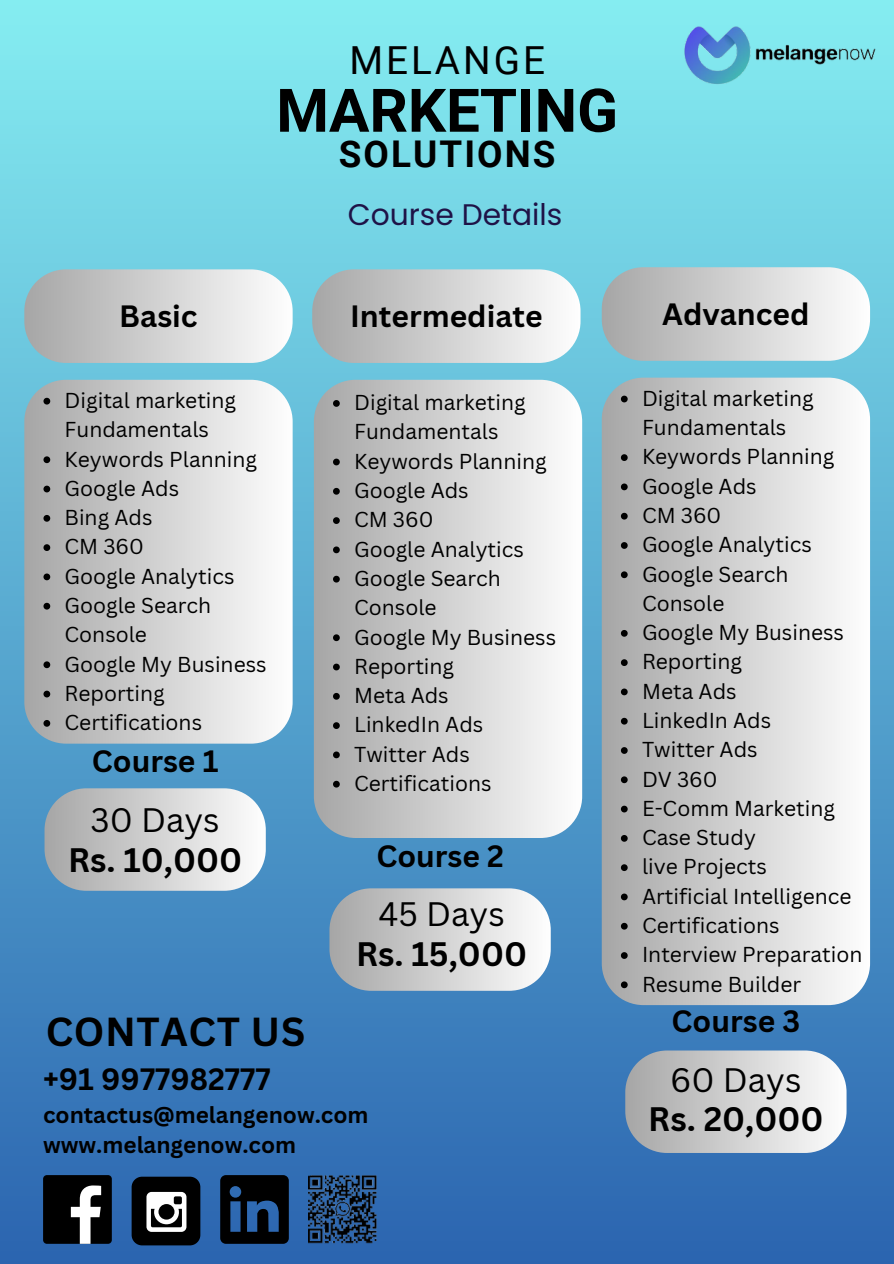
<style>
.page{position:relative;width:894px;height:1264px;background:#fff}
.page>*{position:absolute;margin:0;border:0;box-sizing:border-box;transform-origin:0 0}
.t1{font:700 60.15px "Roboto";color:#000}
.t2{font:700 39.45px "Canva Sans";letter-spacing:.015em;color:#000}
.t3{font:38.7px "Roboto";letter-spacing:.08em;color:#000}
.t4{font:700 36.9px "Roboto";letter-spacing:.055em;color:#000}
.t5{font:700 33px "Canva Sans";color:#000}
.t6{font:33px "Canva Sans";color:#000}
.t7{font:700 30px "Canva Sans";color:#000}
.t8{font:29.7px "Poppins";color:#1f1347}
.t9{font:700 22.5px "Canva Sans";color:#000}
.t10{font:21px/29.2px "Canva Sans";color:#000}
</style>
<div class="page">
<div style="left:0;top:0;width:893px;height:1263px;background:linear-gradient(to bottom,#87eef1,#2c65b0)"></div>
<svg style="left:24px;top:380px;width:268px;height:363px"></svg>
<svg style="left:43px;top:398px;width:7px;height:6px"></svg>
<svg style="left:43px;top:456px;width:7px;height:7px"></svg>
<svg style="left:43px;top:485px;width:7px;height:7px"></svg>
<svg style="left:43px;top:515px;width:7px;height:6px"></svg>
<svg style="left:43px;top:544px;width:7px;height:7px"></svg>
<svg style="left:43px;top:573px;width:7px;height:7px"></svg>
<svg style="left:43px;top:603px;width:7px;height:6px"></svg>
<svg style="left:43px;top:661px;width:7px;height:7px"></svg>
<svg style="left:43px;top:690px;width:7px;height:7px"></svg>
<svg style="left:43px;top:720px;width:7px;height:6px"></svg>
<svg style="left:24px;top:269px;width:268px;height:93px;background:#cbd1d2"></svg>
<svg style="left:601px;top:377px;width:268px;height:628px"></svg>
<svg style="left:620px;top:395px;width:7px;height:7px"></svg>
<svg style="left:620px;top:454px;width:7px;height:7px"></svg>
<svg style="left:620px;top:483px;width:7px;height:7px"></svg>
<svg style="left:620px;top:513px;width:7px;height:6px"></svg>
<svg style="left:620px;top:542px;width:7px;height:7px"></svg>
<svg style="left:620px;top:571px;width:7px;height:7px"></svg>
<svg style="left:620px;top:630px;width:7px;height:6px"></svg>
<svg style="left:620px;top:659px;width:7px;height:7px"></svg>
<svg style="left:620px;top:688px;width:7px;height:7px"></svg>
<svg style="left:620px;top:717px;width:7px;height:7px"></svg>
<svg style="left:620px;top:747px;width:7px;height:7px"></svg>
<svg style="left:620px;top:776px;width:7px;height:7px"></svg>
<svg style="left:620px;top:805px;width:7px;height:7px"></svg>
<svg style="left:620px;top:835px;width:7px;height:6px"></svg>
<svg style="left:620px;top:864px;width:7px;height:7px"></svg>
<svg style="left:620px;top:893px;width:7px;height:7px"></svg>
<svg style="left:620px;top:922px;width:7px;height:7px"></svg>
<svg style="left:620px;top:952px;width:7px;height:6px"></svg>
<svg style="left:620px;top:981px;width:7px;height:7px"></svg>
<svg style="left:601px;top:267px;width:268px;height:93px;background:#cbd1d2"></svg>
<svg style="left:44px;top:788px;width:221px;height:102px;background:#c8cdd1"></svg>
<svg style="left:314px;top:380px;width:268px;height:457px"></svg>
<svg style="left:333px;top:400px;width:7px;height:7px"></svg>
<svg style="left:333px;top:458px;width:7px;height:7px"></svg>
<svg style="left:333px;top:488px;width:7px;height:6px"></svg>
<svg style="left:333px;top:517px;width:7px;height:7px"></svg>
<svg style="left:333px;top:546px;width:7px;height:7px"></svg>
<svg style="left:333px;top:576px;width:7px;height:6px"></svg>
<svg style="left:333px;top:634px;width:7px;height:7px"></svg>
<svg style="left:333px;top:663px;width:7px;height:7px"></svg>
<svg style="left:333px;top:693px;width:7px;height:6px"></svg>
<svg style="left:333px;top:722px;width:7px;height:7px"></svg>
<svg style="left:333px;top:751px;width:7px;height:7px"></svg>
<svg style="left:333px;top:780px;width:7px;height:7px"></svg>
<svg style="left:312px;top:269px;width:268px;height:93px;background:#cbd1d2"></svg>
<svg style="left:329px;top:888px;width:221px;height:102px;background:#c8ccd0"></svg>
<svg style="left:625px;top:1050px;width:221px;height:102px;background:#c7cbd0"></svg>
<img style="left:682px;top:20px;width:193px;height:69px">
<img style="left:308px;top:1175px;width:68px;height:68px">
<div style="left:43px;top:1175px;width:69px;height:68px;background:#000;border-radius:4px"></div>
<svg style="left:71px;top:1185px;width:30px;height:58px"></svg>
<svg style="left:220px;top:1175px;width:69px;height:68px;background:#0b1a2c"></svg>
<div style="left:132px;top:1176px;width:68px;height:69px;background:#000;border-radius:10px"></div>
<svg style="left:146px;top:1191px;width:40px;height:40px"></svg>
<p class="t3" style="left:349px;top:38px;width:197px">MELANGE</p>
<p class="t1" style="left:276px;top:76px;width:343px">MARKETING</p>
<p class="t4" style="left:339px;top:133px;width:218px">SOLUTIONS</p>
<p class="t8" style="left:348px;top:193px;width:216px">Course Details</p>
<p class="t7" style="left:119px;top:295px;width:80px">Basic</p>
<p class="t10" style="left:65px;top:385px;width:173px">Digital marketing<br>Fundamentals</p>
<p class="t10" style="left:65px;top:444px;width:194px">Keywords Planning</p>
<p class="t10" style="left:65px;top:473px;width:116px">Google Ads</p>
<p class="t10" style="left:65px;top:502px;width:89px">Bing Ads</p>
<p class="t10" style="left:65px;top:531px;width:81px">CM 360</p>
<p class="t10" style="left:65px;top:561px;width:171px">Google Analytics</p>
<p class="t10" style="left:65px;top:590px;width:148px">Google Search<br>Console</p>
<p class="t10" style="left:65px;top:648px;width:203px">Google My Business</p>
<p class="t10" style="left:65px;top:678px;width:102px">Reporting</p>
<p class="t10" style="left:65px;top:707px;width:139px">Certifications</p>
<p class="t7" style="left:92px;top:739px;width:128px">Course 1</p>
<p class="t6" style="left:90px;top:796px;width:131px">30 Days</p>
<p class="t5" style="left:68px;top:836px;width:176px">Rs. 10,000</p>
<p class="t7" style="left:350px;top:295px;width:194px">Intermediate</p>
<p class="t10" style="left:354px;top:387px;width:173px">Digital marketing<br>Fundamentals</p>
<p class="t10" style="left:354px;top:446px;width:194px">Keywords Planning</p>
<p class="t10" style="left:354px;top:475px;width:116px">Google Ads</p>
<p class="t10" style="left:354px;top:504px;width:81px">CM 360</p>
<p class="t10" style="left:354px;top:534px;width:171px">Google Analytics</p>
<p class="t10" style="left:354px;top:563px;width:148px">Google Search<br>Console</p>
<p class="t10" style="left:354px;top:621px;width:203px">Google My Business</p>
<p class="t10" style="left:354px;top:651px;width:102px">Reporting</p>
<p class="t10" style="left:354px;top:680px;width:96px">Meta Ads</p>
<p class="t10" style="left:354px;top:709px;width:131px">LinkedIn Ads</p>
<p class="t10" style="left:354px;top:739px;width:117px">Twitter Ads</p>
<p class="t10" style="left:354px;top:768px;width:139px">Certifications</p>
<p class="t7" style="left:376px;top:834px;width:129px">Course 2</p>
<p class="t6" style="left:378px;top:891px;width:128px">45 Days</p>
<p class="t5" style="left:356px;top:930px;width:172px">Rs. 15,000</p>
<p class="t2" style="left:46px;top:1004px;width:261px">CONTACT US</p>
<p class="t7" style="left:43px;top:1057px;width:229px">+91 9977982777</p>
<p class="t9" style="left:43px;top:1098px;width:327px">contactus@melangenow.com</p>
<p class="t9" style="left:43px;top:1128px;width:254px">www.melangenow.com</p>
<p class="t7" style="left:662px;top:292px;width:149px">Advanced</p>
<p class="t10" style="left:641px;top:383px;width:173px">Digital marketing<br>Fundamentals</p>
<p class="t10" style="left:641px;top:441px;width:194px">Keywords Planning</p>
<p class="t10" style="left:641px;top:471px;width:116px">Google Ads</p>
<p class="t10" style="left:641px;top:500px;width:81px">CM 360</p>
<p class="t10" style="left:641px;top:529px;width:171px">Google Analytics</p>
<p class="t10" style="left:641px;top:558px;width:148px">Google Search<br>Console</p>
<p class="t10" style="left:641px;top:617px;width:203px">Google My Business</p>
<p class="t10" style="left:641px;top:646px;width:102px">Reporting</p>
<p class="t10" style="left:641px;top:676px;width:96px">Meta Ads</p>
<p class="t10" style="left:641px;top:705px;width:131px">LinkedIn Ads</p>
<p class="t10" style="left:641px;top:734px;width:117px">Twitter Ads</p>
<p class="t10" style="left:641px;top:763px;width:77px">DV 360</p>
<p class="t10" style="left:641px;top:793px;width:194px">E-Comm Marketing</p>
<p class="t10" style="left:641px;top:822px;width:115px">Case Study</p>
<p class="t10" style="left:641px;top:851px;width:126px">live Projects</p>
<p class="t10" style="left:641px;top:880px;width:211px">Artificial Intelligence</p>
<p class="t10" style="left:641px;top:910px;width:139px">Certifications</p>
<p class="t10" style="left:641px;top:939px;width:222px">Interview Preparation</p>
<p class="t10" style="left:641px;top:968px;width:161px">Resume Builder</p>
<p class="t7" style="left:671px;top:999px;width:130px">Course 3</p>
<p class="t6" style="left:670px;top:1056px;width:133px">60 Days</p>
<p class="t5" style="left:648px;top:1096px;width:177px">Rs. 20,000</p>
</div>
